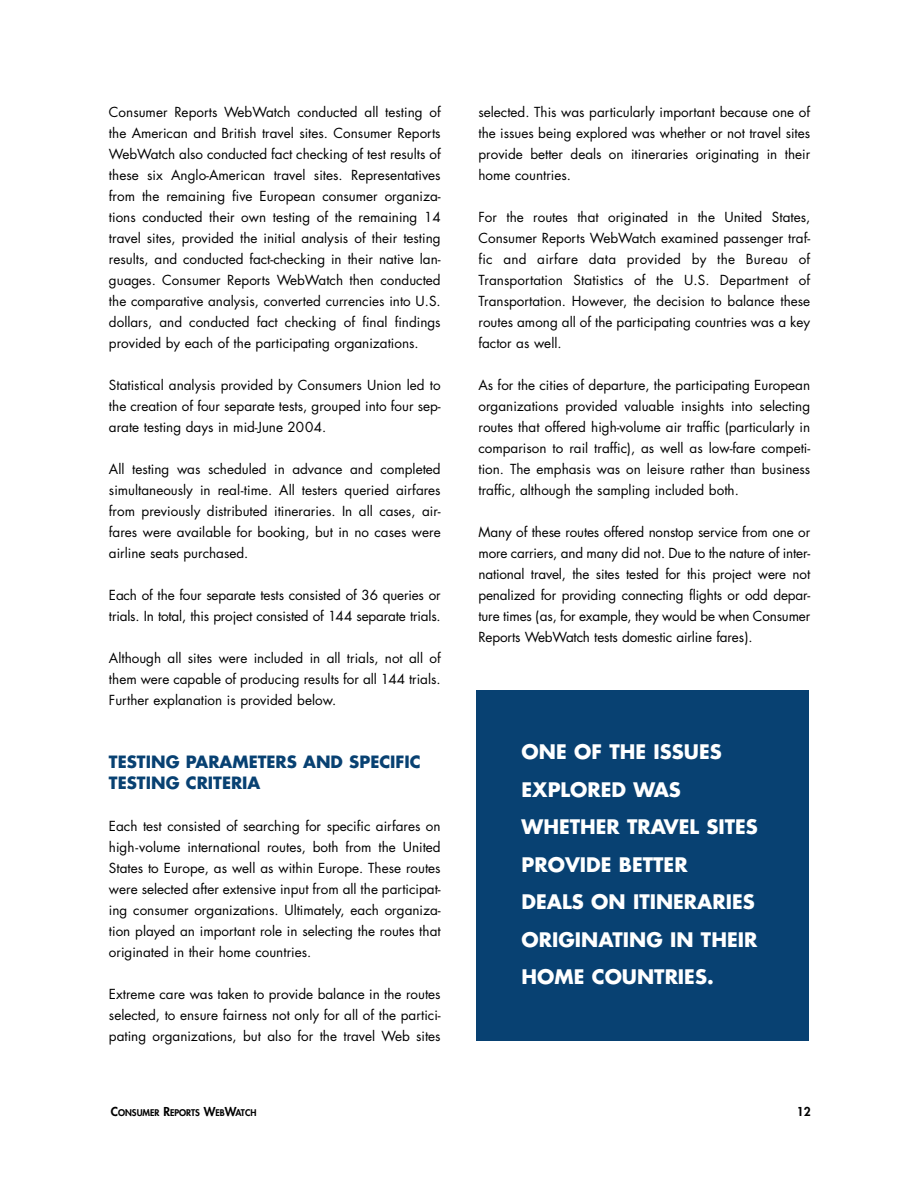
<style>
.page{position:relative;width:918px;height:1188px;background:#fff}
.page>*{position:absolute;margin:0;border:0;box-sizing:border-box;transform-origin:0 0}
.t1{font:700 19.5px/37.5px "Futura";color:#fff}
.t2{font:700 16.5px/21px "Futura";color:#084172}
.t3{font:13.5px/21px "Futura";color:#000;text-align:justify}
.t4{font:800 12px "Futura";color:#000}
.t5{font:800 9px "Futura";color:#000}
.s1{font-size:12px}
</style>
<div class="page">
<div style="left:477px;top:691px;width:332px;height:350px;background:#084172"></div>
<p class="t3" style="left:109px;top:103px;width:333px">Consumer Reports WebWatch conducted all testing of the American and British travel sites. Consumer Reports WebWatch also conducted fact checking of test results of these six Anglo-American travel sites. Representatives from the remaining five European consumer organiza&shy;tions conducted their own testing of the remaining 14 travel sites, provided the initial analysis of their testing results, and conducted fact-checking in their native lan&shy;guages. Consumer Reports WebWatch then conducted the comparative analysis, converted currencies into U.S. dollars, and conducted fact checking of final findings provided by each of the participating organizations.</p>
<p class="t3" style="left:109px;top:376px;width:333px">Statistical analysis provided by Consumers Union led to the creation of four separate tests, grouped into four sep&shy;arate testing days in mid-June 2004.</p>
<p class="t3" style="left:109px;top:460px;width:333px">All testing was scheduled in advance and completed simultaneously in real-time. All testers queried airfares from previously distributed itineraries. In all cases, air&shy;fares were available for booking, but in no cases were airline seats purchased.</p>
<p class="t3" style="left:109px;top:586px;width:333px">Each of the four separate tests consisted of 36 queries or trials. In total, this project consisted of 144 separate trials.</p>
<p class="t3" style="left:109px;top:649px;width:333px">Although all sites were included in all trials, not all of them were capable of producing results for all 144 trials.<br>Further explanation is provided below.</p>
<p class="t2" style="left:109px;top:753px;width:313px">TESTING PARAMETERS AND SPECIFIC<br>TESTING CRITERIA</p>
<p class="t3" style="left:109px;top:817px;width:333px">Each test consisted of searching for specific airfares on high-volume international routes, both from the United States to Europe, as well as within Europe. These routes were selected after extensive input from all the participat&shy;ing consumer organizations. Ultimately, each organiza&shy;tion played an important role in selecting the routes that originated in their home countries.</p>
<p class="t3" style="left:109px;top:985px;width:333px">Extreme care was taken to provide balance in the routes selected, to ensure fairness not only for all of the partici&shy;pating organizations, but also for the travel Web sites</p>
<p class="t3" style="left:479px;top:103px;width:333px">selected. This was particularly important because one of the issues being explored was whether or not travel sites provide better deals on itineraries originating in their home countries.</p>
<p class="t3" style="left:479px;top:208px;width:333px">For the routes that originated in the United States, Consumer Reports WebWatch examined passenger traf&shy;fic and airfare data provided by the Bureau of Transportation Statistics of the U.S. Department of Transportation. However, the decision to balance these routes among all of the participating countries was a key factor as well.</p>
<p class="t3" style="left:479px;top:376px;width:333px">As for the cities of departure, the participating European organizations provided valuable insights into selecting routes that offered high-volume air traffic (particularly in comparison to rail traffic), as well as low-fare competi&shy;tion. The emphasis was on leisure rather than business traffic, although the sampling included both.</p>
<p class="t3" style="left:479px;top:523px;width:333px">Many of these routes offered nonstop service from one or more carriers, and many did not. Due to the nature of inter&shy;national travel, the sites tested for this project were not penalized for providing connecting flights or odd depar&shy;ture times (as, for example, they would be when Consumer Reports WebWatch tests domestic airline fares).</p>
<h1 class="t1" style="left:522px;top:735px;width:238px">ONE OF THE ISSUES<br>EXPLORED WAS<br>WHETHER TRAVEL SITES<br>PROVIDE BETTER<br>DEALS ON ITINERARIES<br>ORIGINATING IN THEIR<br>HOME COUNTRIES.</h1>
<p class="t5" style="left:111px;top:1108px;width:147px"><span class="s1">C</span>ONSUMER <span class="s1">R</span>EPORTS <span class="s1">W</span>EB<span class="s1">W</span>ATCH</p>
<p class="t4" style="left:797px;top:1106px;width:15px">12</p>
</div>
